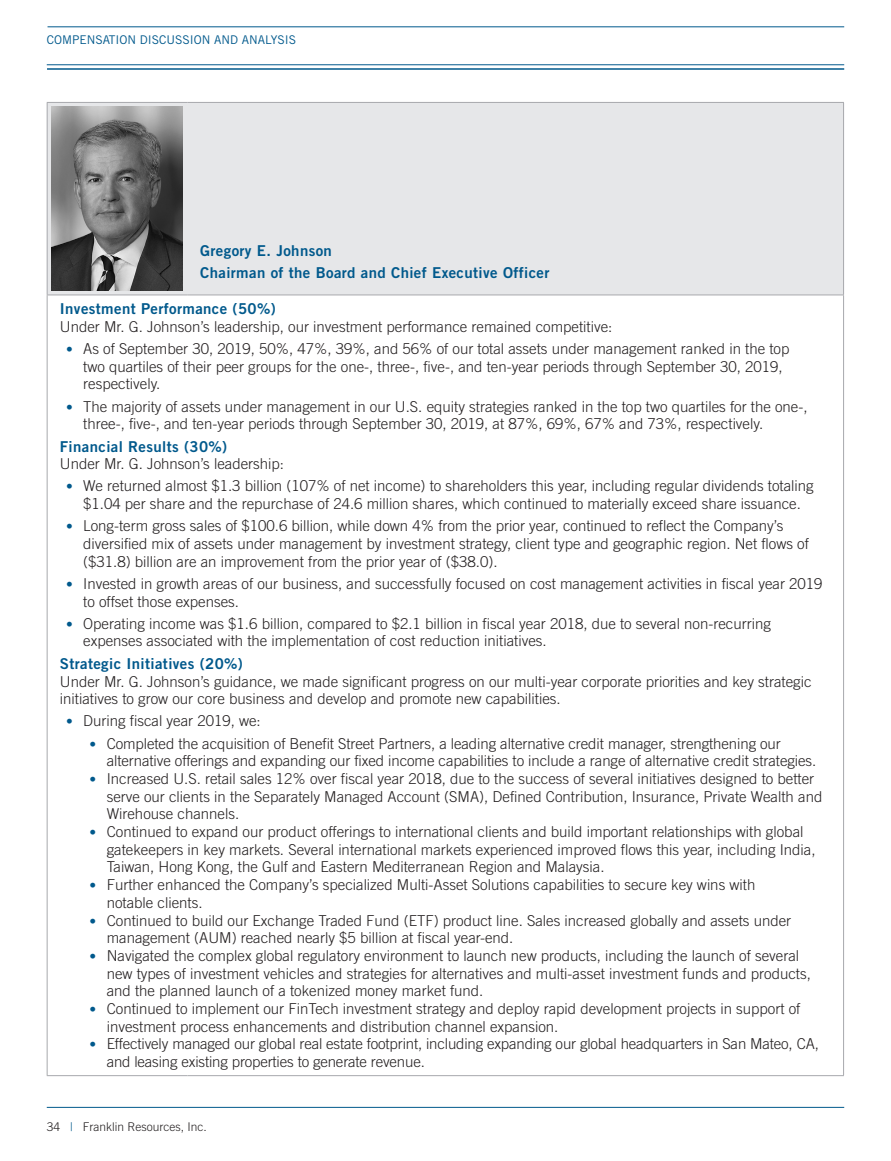
<style>
.page{position:relative;width:891px;height:1161px;background:#fff}
.page>*{position:absolute;margin:0;border:0;box-sizing:border-box;transform-origin:0 0}
.t1{font:300 15px/17.7px "Trade Gothic LT Std";color:#231f20}
.t2{font:15px/22.2px "Trade Gothic LT Std Bd 2";letter-spacing:.025em;color:#00598c}
.t3{font:12px "Trade Gothic LT Std";color:#00598c}
.t4{font:300 12px "Trade Gothic LT Std";color:#231f20}
.s1{font-size:13.5px;color:#00598c}
.s2{color:#00598c}
</style>
<div class="page">
<hr style="left:47px;top:1107px;width:797px;height:1px;background:#00598c">
<hr style="left:48px;top:26px;width:796px;height:1px;background:#00598c">
<hr style="left:47px;top:64px;width:797px;height:1px;background:#00598c">
<hr style="left:47px;top:68px;width:797px;height:2px;background:#00598c">
<div style="left:47px;top:102px;width:140px;height:193px;background:#e6e7e9"></div>
<div style="left:187px;top:102px;width:657px;height:193px;background:#e6e7e9"></div>
<hr style="left:187px;top:102px;width:657px;height:1px;background:#a8a9ad">
<hr style="left:843px;top:103px;width:1px;height:192px;background:#a8a9ad">
<hr style="left:187px;top:295px;width:657px;height:1px;background:#a8a9ad">
<hr style="left:47px;top:103px;width:1px;height:192px;background:#a8a9ad">
<hr style="left:47px;top:102px;width:140px;height:1px;background:#a8a9ad">
<hr style="left:47px;top:295px;width:1px;height:780px;background:#a8a9ad">
<hr style="left:47px;top:295px;width:140px;height:1px;background:#a8a9ad">
<hr style="left:47px;top:1075px;width:140px;height:1px;background:#a8a9ad">
<hr style="left:187px;top:1075px;width:657px;height:1px;background:#a8a9ad">
<hr style="left:843px;top:295px;width:1px;height:780px;background:#a8a9ad">
<img style="left:51px;top:107px;width:132px;height:184px">
<p class="t3" style="left:47px;top:32px;width:251px">COMPENSATION DISCUSSION AND ANALYSIS</p>
<p class="t2" style="left:200px;top:239px;width:351px">Gregory E. Johnson<br>Chairman of the Board and Chief Executive Officer</p>
<p class="t2" style="left:60px;top:298px;width:217px">Investment Performance (50%)</p>
<p class="t1" style="left:60px;top:318px;width:554px">Under Mr. G. Johnson’s leadership, our investment performance remained competitive:</p>
<p class="t1" style="left:83px;top:340px;width:708px;text-indent:-17px"><span class="s1">•</span> As of September 30, 2019, 50%, 47%, 39%, and 56% of our total assets under management ranked in the top two quartiles of their peer groups for the one-, three-, five-, and ten-year periods through September 30, 2019, respectively.</p>
<p class="t1" style="left:83px;top:397px;width:726px;text-indent:-17px"><span class="s1">•</span> The majority of assets under management in our U.S. equity strategies ranked in the top two quartiles for the one-, three-, five-, and ten-year periods through September 30, 2019, at 87%, 69%, 67% and 73%, respectively.</p>
<p class="t2" style="left:60px;top:435px;width:169px">Financial Results (30%)</p>
<p class="t1" style="left:60px;top:455px;width:226px">Under Mr. G. Johnson’s leadership:</p>
<p class="t1" style="left:66px;top:477px;width:749px;text-align:center"><span class="s1">•</span> We returned almost $1.3 billion (107% of net income) to shareholders this year, including regular dividends totaling $1.04 per share and the repurchase of 24.6 million shares, which continued to materially exceed share issuance.</p>
<p class="t1" style="left:83px;top:517px;width:727px;text-indent:-17px"><span class="s1">•</span> Long-term gross sales of $100.6 billion, while down 4% from the prior year, continued to reflect the Company’s diversified mix of assets under management by investment strategy, client type and geographic region. Net flows of ($31.8) billion are an improvement from the prior year of ($38.0).</p>
<p class="t1" style="left:83px;top:575px;width:741px;text-indent:-17px"><span class="s1">•</span> Invested in growth areas of our business, and successfully focused on cost management activities in fiscal year 2019 to offset those expenses.</p>
<p class="t1" style="left:83px;top:614px;width:689px;text-indent:-17px"><span class="s1">•</span> Operating income was $1.6 billion, compared to $2.1 billion in fiscal year 2018, due to several non-recurring expenses associated with the implementation of cost reduction initiatives.</p>
<p class="t2" style="left:60px;top:652px;width:185px">Strategic Initiatives (20%)</p>
<p class="t1" style="left:60px;top:672px;width:753px">Under Mr. G. Johnson’s guidance, we made significant progress on our multi-year corporate priorities and key strategic initiatives to grow our core business and develop and promote new capabilities.</p>
<p class="t1" style="left:66px;top:712px;width:196px"><span class="s1">•</span> During fiscal year 2019, we:</p>
<p class="t1" style="left:107px;top:734px;width:711px;text-indent:-17px"><span class="s1">•</span> Completed the acquisition of Benefit Street Partners, a leading alternative credit manager, strengthening our alternative offerings and expanding our fixed income capabilities to include a range of alternative credit strategies.</p>
<p class="t1" style="left:107px;top:770px;width:717px;text-indent:-17px"><span class="s1">•</span> Increased U.S. retail sales 12% over fiscal year 2018, due to the success of several initiatives designed to better serve our clients in the Separately Managed Account (SMA), Defined Contribution, Insurance, Private Wealth and<br>Wirehouse channels.</p>
<p class="t1" style="left:107px;top:823px;width:710px;text-indent:-17px"><span class="s1">•</span> Continued to expand our product offerings to international clients and build important relationships with global gatekeepers in key markets. Several international markets experienced improved flows this year, including India,<br>Taiwan, Hong Kong, the Gulf and Eastern Mediterranean Region and Malaysia.</p>
<p class="t1" style="left:107px;top:876px;width:650px;text-indent:-17px"><span class="s1">•</span> Further enhanced the Company’s specialized Multi-Asset Solutions capabilities to secure key wins with notable clients.</p>
<p class="t1" style="left:107px;top:911px;width:686px;text-indent:-17px"><span class="s1">•</span> Continued to build our Exchange Traded Fund (ETF) product line. Sales increased globally and assets under management (AUM) reached nearly $5 billion at fiscal year-end.</p>
<p class="t1" style="left:107px;top:947px;width:706px;text-indent:-17px"><span class="s1">•</span> Navigated the complex global regulatory environment to launch new products, including the launch of several new types of investment vehicles and strategies for alternatives and multi-asset investment funds and products, and the planned launch of a tokenized money market fund.</p>
<p class="t1" style="left:107px;top:1000px;width:695px;text-indent:-17px"><span class="s1">•</span> Continued to implement our FinTech investment strategy and deploy rapid development projects in support of investment process enhancements and distribution channel expansion.</p>
<p class="t1" style="left:107px;top:1035px;width:714px;text-indent:-17px"><span class="s1">•</span> Effectively managed our global real estate footprint, including expanding our global headquarters in San Mateo, CA, and leasing existing properties to generate revenue.</p>
<p class="t4" style="left:47px;top:1120px;width:162px">34 <span class="s2">|</span> Franklin Resources, Inc.</p>
</div>
